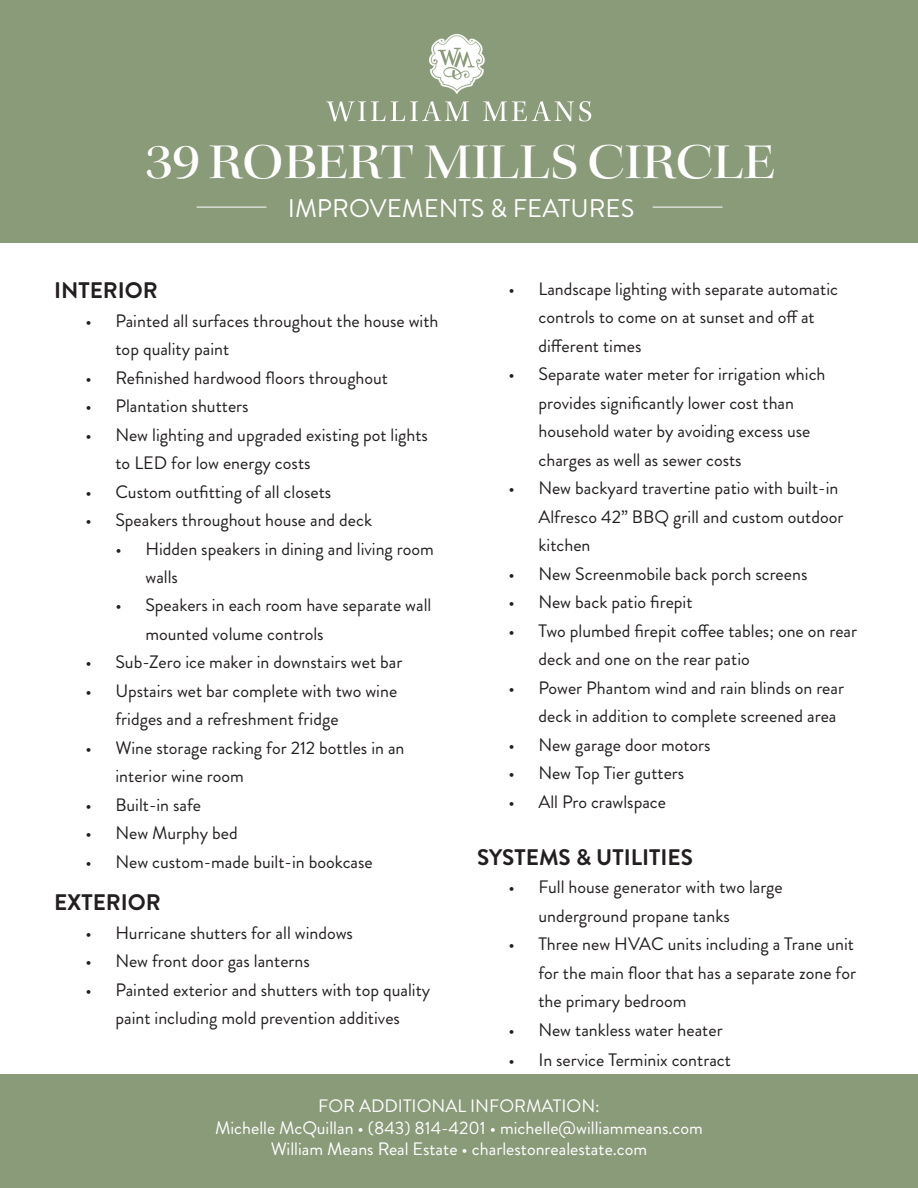
<style>
.page{position:relative;width:918px;height:1188px;background:#fff}
.page>*{position:absolute;margin:0;border:0;box-sizing:border-box;transform-origin:0 0}
.t1{font:49.5px "Kepler Std Medium Ext Disp";color:#fff}
.t2{font:25.5px "Brandon Grotesque";color:#fff}
.t3{font:700 22.5px "Brandon Grotesque";color:#231f20}
.t4{font:18px/28.5px "Brandon Grotesque";color:#231f20}
.t5{font:18px/21.6px "Brandon Grotesque";color:#fff;text-align:center}
</style>
<div class="page">
<div style="left:0;top:1075px;width:918px;height:113px;background:#8a9b79"></div>
<div style="left:0;top:0;width:917px;height:243px;background:#8a9b79"></div>
<hr style="left:653px;top:207px;width:70px;height:1px;background:#fff">
<hr style="left:197px;top:207px;width:69px;height:1px;background:#fff">
<svg style="left:326px;top:101px;width:265px;height:20px"></svg>
<img style="left:429px;top:35px;width:56px;height:59px">
<h1 class="t1" style="left:146px;top:133px;width:631px">39 ROBERT MILLS CIRCLE</h1>
<h2 class="t2" style="left:288px;top:191px;width:348px">IMPROVEMENTS &amp; FEATURES</h2>
<p class="t3" style="left:54px;top:275px;width:105px">INTERIOR</p>
<p class="t4" style="left:116px;top:306px;width:325px;text-indent:-30px">• Painted all surfaces throughout the house with top quality paint</p>
<p class="t4" style="left:86px;top:363px;width:304px">• Refinished hardwood floors throughout</p>
<p class="t4" style="left:86px;top:392px;width:165px">• Plantation shutters</p>
<p class="t4" style="left:116px;top:420px;width:314px;text-indent:-30px">• New lighting and upgraded existing pot lights to LED for low energy costs</p>
<p class="t4" style="left:86px;top:477px;width:247px">• Custom outfitting of all closets</p>
<p class="t4" style="left:86px;top:506px;width:288px">• Speakers throughout house and deck</p>
<p class="t4" style="left:146px;top:534px;width:290px;text-indent:-30px">• Hidden speakers in dining and living room walls</p>
<p class="t4" style="left:146px;top:591px;width:287px;text-indent:-30px">• Speakers in each room have separate wall mounted volume controls</p>
<p class="t4" style="left:86px;top:648px;width:318px">• Sub-Zero ice maker in downstairs wet bar</p>
<p class="t4" style="left:116px;top:677px;width:283px;text-indent:-30px">• Upstairs wet bar complete with two wine fridges and a refreshment fridge</p>
<p class="t4" style="left:116px;top:734px;width:291px;text-indent:-30px">• Wine storage racking for 212 bottles in an interior wine room</p>
<p class="t4" style="left:86px;top:791px;width:117px">• Built-in safe</p>
<p class="t4" style="left:86px;top:819px;width:154px">• New Murphy bed</p>
<p class="t4" style="left:86px;top:848px;width:289px">• New custom-made built-in bookcase</p>
<p class="t3" style="left:54px;top:887px;width:108px">EXTERIOR</p>
<p class="t4" style="left:86px;top:919px;width:269px">• Hurricane shutters for all windows</p>
<p class="t4" style="left:86px;top:947px;width:226px">• New front door gas lanterns</p>
<p class="t4" style="left:86px;top:976px;width:346px;text-align:center">• Painted exterior and shutters with top quality paint including mold prevention additives</p>
<p class="t4" style="left:538px;top:275px;width:301px;text-indent:-30px">• Landscape lighting with separate automatic controls to come on at sunset and off at different times</p>
<p class="t4" style="left:538px;top:360px;width:289px;text-indent:-30px">• Separate water meter for irrigation which provides significantly lower cost than household water by avoiding excess use charges as well as sewer costs</p>
<p class="t4" style="left:538px;top:474px;width:306px;text-indent:-30px">• New backyard travertine patio with built-in<br>Alfresco 42” BBQ grill and custom outdoor kitchen</p>
<p class="t4" style="left:508px;top:560px;width:300px">• New Screenmobile back porch screens</p>
<p class="t4" style="left:508px;top:588px;width:186px">• New back patio firepit</p>
<p class="t4" style="left:538px;top:617px;width:320px;text-indent:-30px">• Two plumbed firepit coffee tables; one on rear deck and one on the rear patio</p>
<p class="t4" style="left:538px;top:674px;width:307px;text-indent:-30px">• Power Phantom wind and rain blinds on rear deck in addition to complete screened area</p>
<p class="t4" style="left:508px;top:731px;width:204px">• New garage door motors</p>
<p class="t4" style="left:508px;top:759px;width:177px">• New Top Tier gutters</p>
<p class="t4" style="left:508px;top:788px;width:159px">• All Pro crawlspace</p>
<p class="t3" style="left:477px;top:841px;width:217px">SYSTEMS &amp; UTILITIES</p>
<p class="t4" style="left:539px;top:873px;width:246px;text-indent:-30px">• Full house generator with two large underground propane tanks</p>
<p class="t4" style="left:539px;top:930px;width:319px;text-align:justify;text-indent:-30px">• Three new HVAC units including a Trane unit for the main floor that has a separate zone for the primary bedroom</p>
<p class="t4" style="left:508px;top:1016px;width:216px">• New tankless water heater</p>
<p class="t4" style="left:508px;top:1046px;width:224px">• In service Terminix contract</p>
<p class="t5" style="left:215px;top:1095px;width:489px">FOR ADDITIONAL INFORMATION:<br>Michelle McQuillan • (843) 814-4201 • michelle@williammeans.com<br>William Means Real Estate • charlestonrealestate.com</p>
</div>
